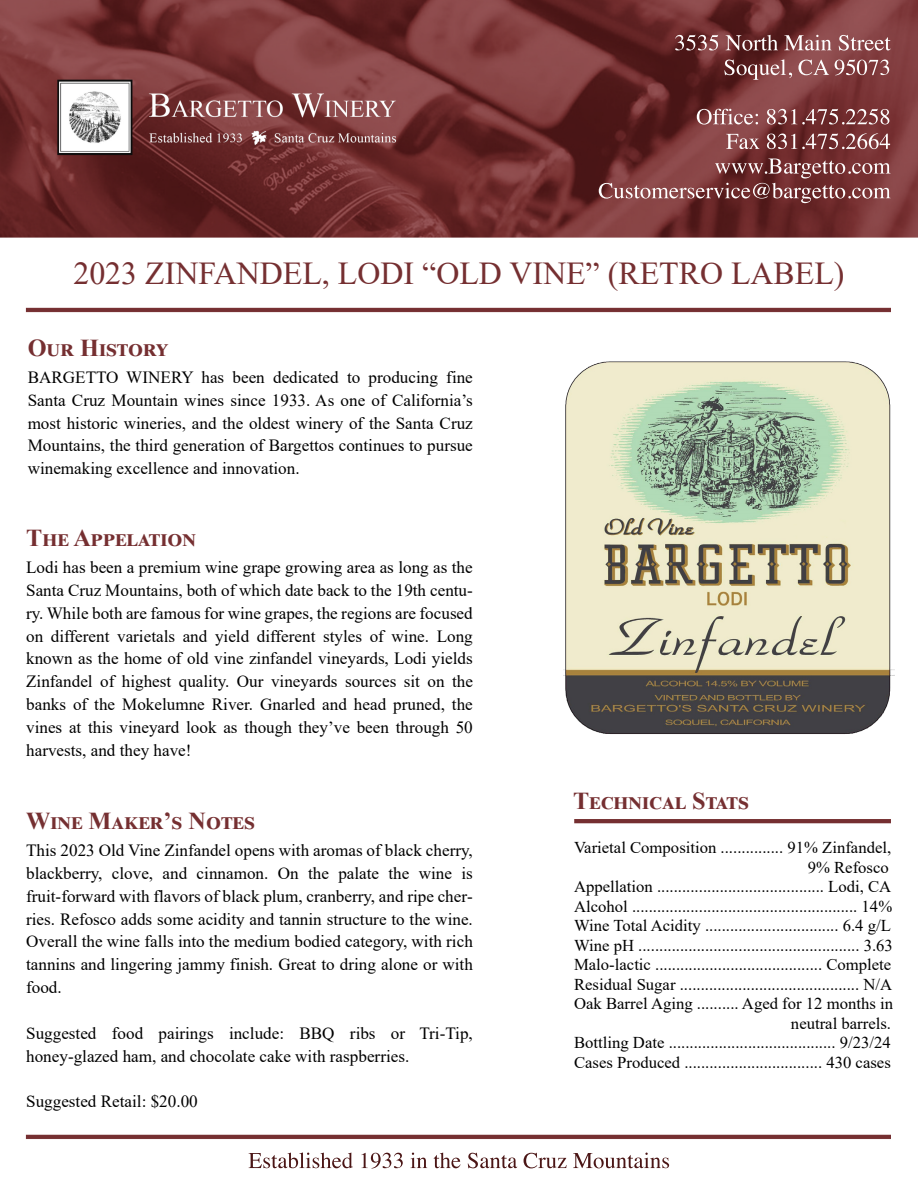
<style>
.page{position:relative;width:918px;height:1188px;background:#fff}
.page>*{position:absolute;margin:0;border:0;box-sizing:border-box;transform-origin:0 0}
.t1{font:31.95px "Times New Roman";color:#752f31}
.t2{font:700 24.3px "Times New Roman";color:#752f31}
.t3{font:17.1px/22.8px "Times New Roman";color:#000;text-align:justify}
.t4{font:16.5px/19.5px "Times New Roman";color:#000;text-align:right}
</style>
<div class="page">
<img style="left:0;top:0;width:918px;height:1169px">
<img style="left:686px;top:35px;width:133px;height:16px">
<img style="left:299px;top:1152px;width:349px;height:16px">
<div style="left:558px;top:329px;width:347px;height:430px;background:#fff"></div>
<img style="left:563px;top:361px;width:332px;height:373px">
<h1 class="t1" style="left:73px;top:251px;width:773px">2023 ZINFANDEL, LODI “OLD VINE” (RETRO LABEL)</h1>
<h2 class="t2" style="left:28px;top:330px;width:142px">OUR HISTORY</h2>
<p class="t3" style="left:28px;top:365px;width:447px">BARGETTO WINERY has been dedicated to producing fine Santa Cruz Mountain wines since 1933. As one of California’s most historic wineries, and the oldest winery of the Santa Cruz Mountains, the third generation of Bargettos continues to pursue winemaking excellence and innovation.</p>
<h2 class="t2" style="left:26px;top:521px;width:171px">THE APPELATION</h2>
<p class="t3" style="left:26px;top:556px;width:448px">Lodi has been a premium wine grape growing area as long as the Santa Cruz Mountains, both of which date back to the 19th centu&shy;ry. While both are famous for wine grapes, the regions are focused on different varietals and yield different styles of wine. Long known as the home of old vine zinfandel vineyards, Lodi yields Zinfandel of highest quality. Our vineyards sources sit on the banks of the Mokelumne River. Gnarled and head pruned, the vines at this vineyard look as though they’ve been through 50 harvests, and they have!</p>
<h2 class="t2" style="left:26px;top:804px;width:230px">WINE MAKER’S NOTES</h2>
<p class="t3" style="left:26px;top:838px;width:448px">This 2023 Old Vine Zinfandel opens with aromas of black cherry, blackberry, clove, and cinnamon. On the palate the wine is fruit-forward with flavors of black plum, cranberry, and ripe cher&shy;ries. Refosco adds some acidity and tannin structure to the wine.<br>Overall the wine falls into the medium bodied category, with rich tannins and lingering jammy finish. Great to dring alone or with food.</p>
<p class="t3" style="left:26px;top:1021px;width:448px">Suggested food pairings include: BBQ ribs or Tri-Tip, honey-glazed ham, and chocolate cake with raspberries.</p>
<p class="t3" style="left:26px;top:1090px;width:173px">Suggested Retail: $20.00</p>
<h2 class="t2" style="left:573px;top:783px;width:177px">TECHNICAL STATS</h2>
<p class="t4" style="left:574px;top:837px;width:321px">Varietal Composition ............... 91% Zinfandel, 9% Refosco<br>Appellation ........................................ Lodi, CA Alcohol ...................................................... 14% Wine Total Acidity ................................ 6.4 g/L Wine pH ..................................................... 3.63<br>Malo-lactic ........................................ Complete Residual Sugar ........................................... N/A Oak Barrel Aging .......... Aged for 12 months in neutral barrels.<br>Bottling Date ........................................ 9/23/24<br>Cases Produced ................................. 430 cases</p>
</div>
